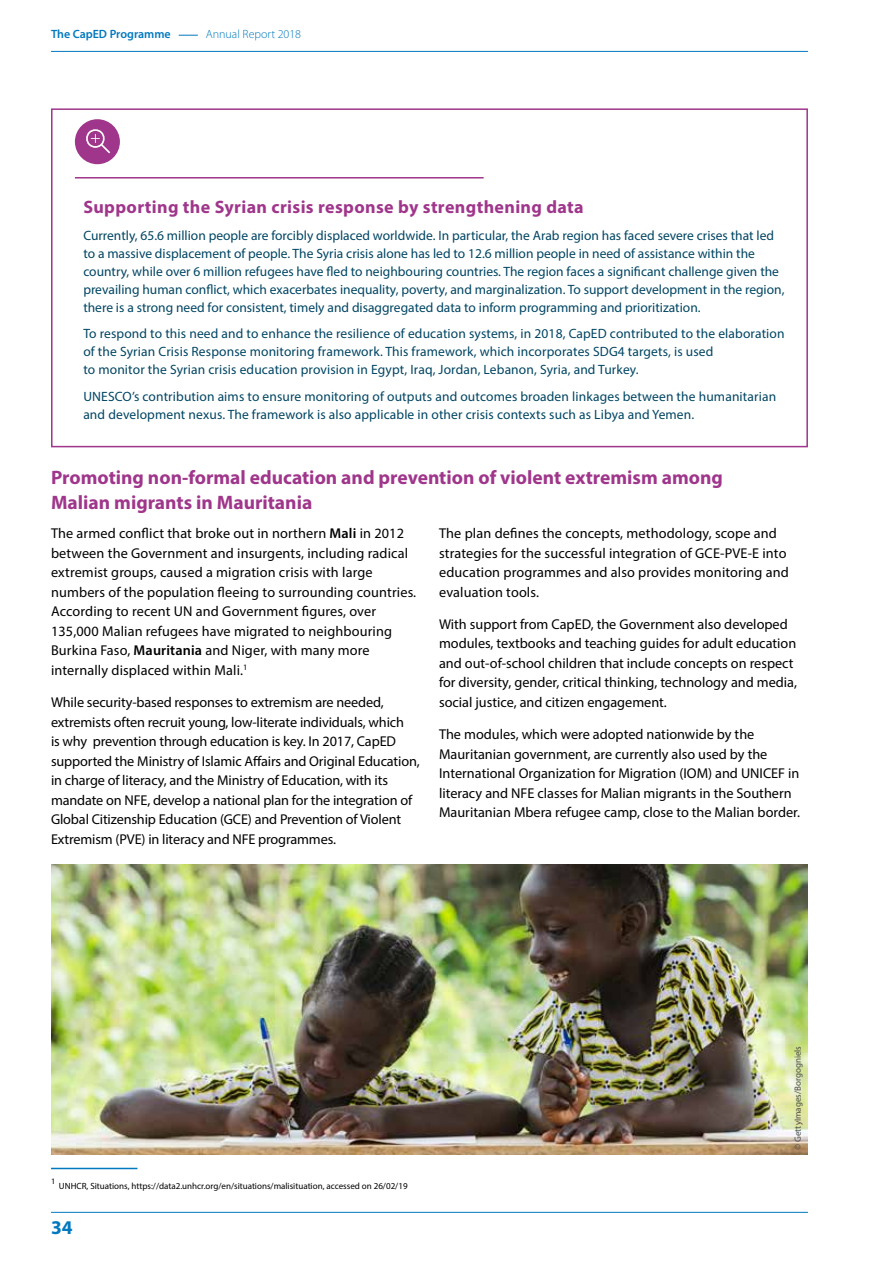
<style>
.page{position:relative;width:893px;height:1263px;background:#fff}
.page>*{position:absolute;margin:0;border:0;box-sizing:border-box;transform-origin:0 0}
.t1{font:700 19.5px/25.5px "Myriad Pro";color:#9f368b}
.t2{font:700 19.5px "Myriad Pro";color:#0078bf}
.t3{font:700 18px "Myriad Pro";letter-spacing:.02em;color:#9f368b}
.t4{font:14.25px/19.5px "Myriad Pro";color:#000}
.t5{font:13.5px/18px "Myriad Pro";color:#004563}
.t6{font:600 12px "Myriad Pro";color:#0078bf}
.t7{font:300 12px "Myriad Pro";color:#0078bf}
.t8{font:9px "Myriad Pro";color:#000}
.t9{font:9px "Myriad Pro";color:#4a4a49}
.t10{font:8.25px "Myriad Pro";color:#000}
.s1{font-weight:600}
</style>
<div class="page">
<hr style="left:51px;top:51px;width:757px;height:1px;background:#0078bf">
<svg style="left:179px;top:35px;width:19px;height:1px"></svg>
<hr style="left:51px;top:1212px;width:757px;height:1px;background:#0078bf">
<img style="left:51px;top:864px;width:757px;height:291px">
<div style="left:51px;top:108px;width:757px;height:339px;border:2px solid #9f368b"></div>
<div style="left:75px;top:119px;width:45px;height:45px;background:#9f368b;border-radius:50%"></div>
<svg style="left:86px;top:129px;width:24px;height:24px"></svg>
<hr style="left:75px;top:177px;width:409px;height:2px;background:#9f368b">
<hr style="left:51px;top:1168px;width:86px;height:1px;background:#0078bf">
<p class="t6" style="left:51px;top:27px;width:121px">The CapED Programme</p>
<p class="t7" style="left:206px;top:27px;width:97px">Annual Report 2018</p>
<p class="t3" style="left:83px;top:196px;width:502px">Supporting the Syrian crisis response by strengthening data</p>
<p class="t5" style="left:83px;top:226px;width:703px">Currently, 65.6 million people are forcibly displaced worldwide. In particular, the Arab region has faced severe crises that led to a massive displacement of people. The Syria crisis alone has led to 12.6 million people in need of assistance within the country, while over 6 million refugees have fled to neighbouring countries. The region faces a significant challenge given the prevailing human conflict, which exacerbates inequality, poverty, and marginalization. To support development in the region, there is a strong need for consistent, timely and disaggregated data to inform programming and prioritization.</p>
<p class="t5" style="left:83px;top:325px;width:703px">To respond to this need and to enhance the resilience of education systems, in 2018, CapED contributed to the elaboration of the Syrian Crisis Response monitoring framework. This framework, which incorporates SDG4 targets, is used<br>to monitor the Syrian crisis education provision in Egypt, Iraq, Jordan, Lebanon, Syria, and Turkey.</p>
<p class="t5" style="left:83px;top:387px;width:694px">UNESCO’s contribution aims to ensure monitoring of outputs and outcomes broaden linkages between the humanitarian and development nexus. The framework is also applicable in other crisis contexts such as Libya and Yemen.</p>
<h1 class="t1" style="left:51px;top:464px;width:673px">Promoting non-formal education and prevention of violent extremism among<br>Malian migrants in Mauritania</h1>
<p class="t4" style="left:51px;top:523px;width:367px">The armed conflict that broke out in northern <span class="s1">Mali</span> in 2012 between the Government and insurgents, including radical extremist groups, caused a migration crisis with large numbers of the population fleeing to surrounding countries.<br>According to recent UN and Government figures, over 135,000 Malian refugees have migrated to neighbouring Burkina Faso, <span class="s1">Mauritania</span> and Niger, with many more internally displaced within Mali.<sup>1</sup></p>
<p class="t4" style="left:51px;top:692px;width:370px">While security-based responses to extremism are needed, extremists often recruit young, low-literate individuals, which<br>is why prevention through education is key. In 2017, CapED supported the Ministry of Islamic Affairs and Original Education, in charge of literacy, and the Ministry of Education, with its mandate on NFE, develop a national plan for the integration of Global Citizenship Education (GCE) and Prevention of Violent Extremism (PVE) in literacy and NFE programmes.</p>
<p class="t4" style="left:439px;top:523px;width:351px">The plan defines the concepts, methodology, scope and strategies for the successful integration of GCE-PVE-E into education programmes and also provides monitoring and evaluation tools.</p>
<p class="t4" style="left:439px;top:614px;width:359px">With support from CapED, the Government also developed modules, textbooks and teaching guides for adult education and out-of-school children that include concepts on respect for diversity, gender, critical thinking, technology and media, social justice, and citizen engagement.</p>
<p class="t4" style="left:439px;top:724px;width:362px">The modules, which were adopted nationwide by the Mauritanian government, are currently also used by the International Organization for Migration (IOM) and UNICEF in literacy and NFE classes for Malian migrants in the Southern Mauritanian Mbera refugee camp, close to the Malian border.</p>
<p class="t10" style="left:51px;top:1176px;width:6px">1</p>
<p class="t8" style="left:59px;top:1180px;width:350px">UNHCR, Situations, https://data2.unhcr.org/en/situations/malisituation, accessed on 26/02/19</p>
<h1 class="t2" style="left:51px;top:1215px;width:23px">34</h1>
<p class="t9" style="left:792px;top:1150px;width:105px;rotate:-90deg">© GettyImages/Borgogniels</p>
</div>
